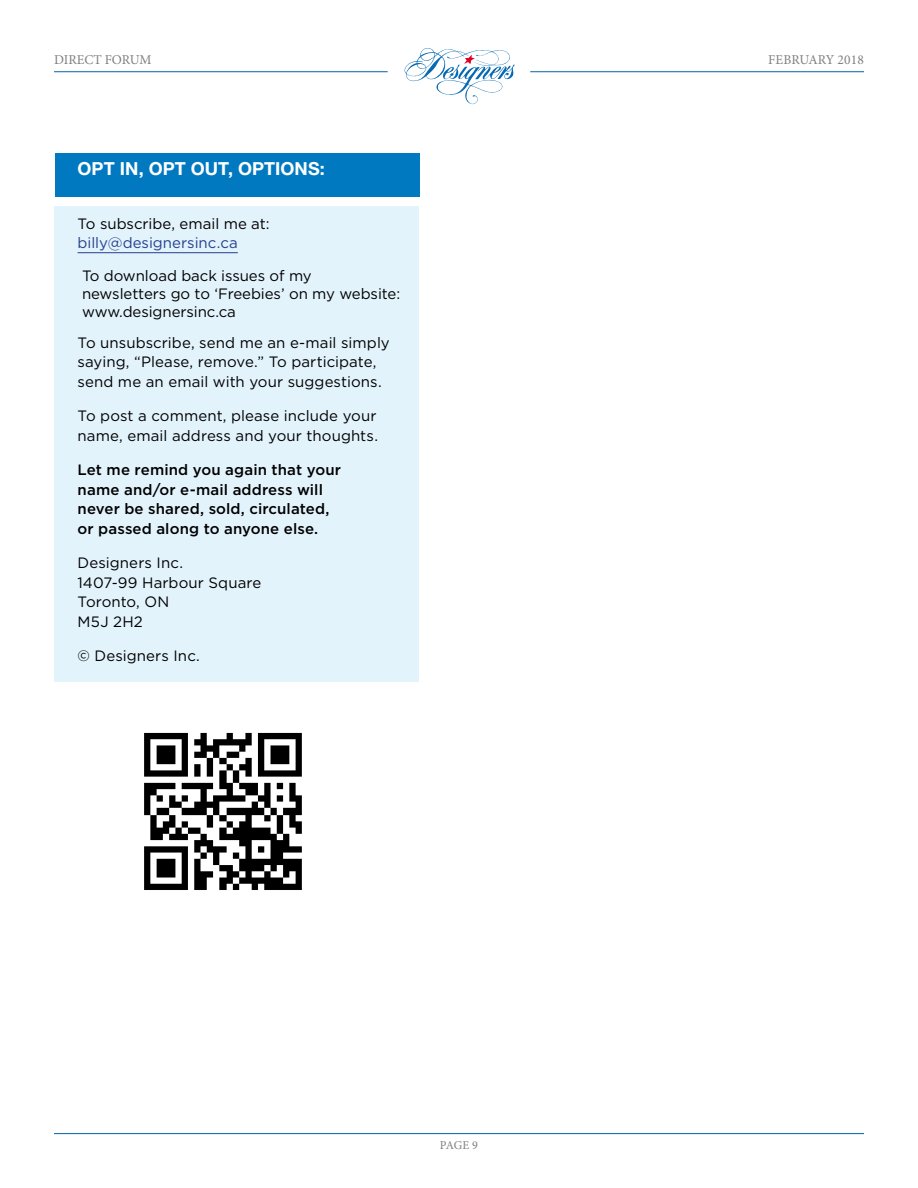
<style>
.page{position:relative;width:918px;height:1188px;background:#fff}
.page>*{position:absolute;margin:0;border:0;box-sizing:border-box;transform-origin:0 0}
.t1{font:700 18px "Helvetica Neue LT Std";letter-spacing:.005em;color:#fff}
.t2{font:15px/19.5px "Gotham";color:#000}
.t3{font:500 15px/19.5px "Gotham";letter-spacing:.01em;color:#000}
.t4{font:15px "Gotham";color:#25408f}
.t5{font:13.5px "Minion Pro";color:#807f83}
.t6{font:12px "Minion Pro";color:#807f83}
</style>
<div class="page">
<div style="left:54px;top:206px;width:365px;height:475px;background:#e3f3fc"></div>
<div style="left:55px;top:153px;width:365px;height:44px;background:#0079c1"></div>
<hr style="left:78px;top:252px;width:160px;height:1px;background:#25408f">
<img style="left:144px;top:732px;width:158px;height:158px">
<hr style="left:54px;top:71px;width:334px;height:1px;background:#0065a4">
<hr style="left:530px;top:71px;width:334px;height:1px;background:#0065a4">
<hr style="left:54px;top:1133px;width:810px;height:1px;background:#0065a4">
<svg style="left:404px;top:48px;width:111px;height:56px"></svg>
<p class="t5" style="left:54px;top:50px;width:99px">DIRECT FORUM</p>
<p class="t5" style="left:768px;top:50px;width:97px">FEBRUARY 2018</p>
<p class="t1" style="left:78px;top:157px;width:249px">OPT IN, OPT OUT, OPTIONS:</p>
<p class="t2" style="left:78px;top:213px;width:194px">To subscribe, email me at:</p>
<p class="t4" style="left:78px;top:235px;width:162px">billy@designersinc.ca</p>
<p class="t2" style="left:82px;top:267px;width:320px;line-height:18px">To download back issues of my<br>newsletters go to ‘Freebies’ on my website: www.designersinc.ca</p>
<p class="t2" style="left:78px;top:332px;width:314px">To unsubscribe, send me an e-mail simply saying, “Please, remove.” To participate, send me an email with your suggestions.</p>
<p class="t2" style="left:78px;top:406px;width:302px">To post a comment, please include your name, email address and your thoughts.</p>
<p class="t3" style="left:78px;top:460px;width:265px">Let me remind you again that your name and/or e-mail address will never be shared, sold, circulated, or passed along to anyone else.</p>
<p class="t2" style="left:78px;top:553px;width:185px">Designers Inc.<br>1407-99 Harbour Square<br>Toronto, ON<br>M5J 2H2</p>
<p class="t2" style="left:78px;top:646px;width:124px">© Designers Inc.</p>
<p class="t6" style="left:440px;top:1137px;width:40px">PAGE 9</p>
</div>
